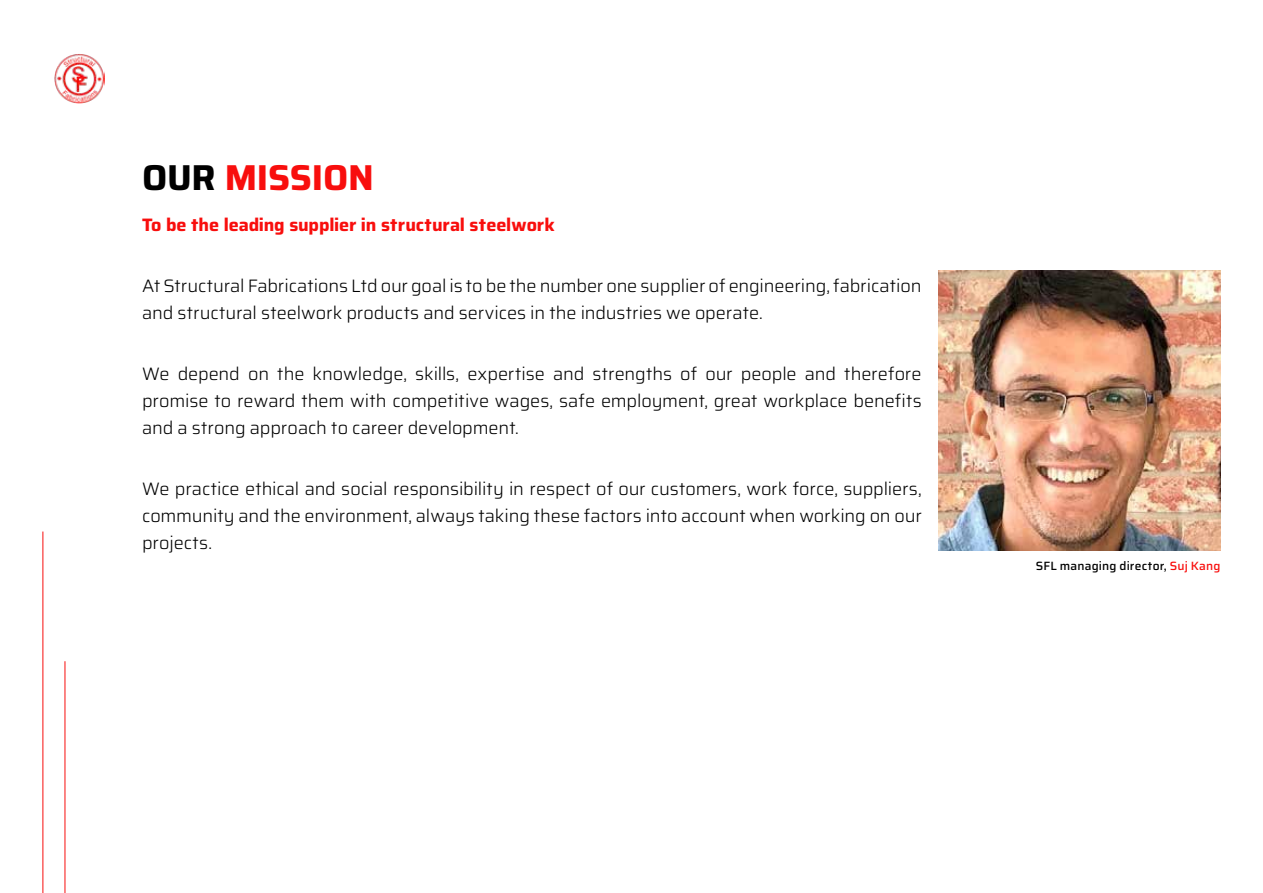
<style>
.page{position:relative;width:1263px;height:893px;background:#fff}
.page>*{position:absolute;margin:0;border:0;box-sizing:border-box;transform-origin:0 0}
.t1{font:100 36px "Saira";letter-spacing:-.01em;color:#f80e0d}
.t2{font:100 18px/27px "Saira";letter-spacing:-.005em;color:#000;text-align:justify}
.t3{font:100 18px "Saira";letter-spacing:-.01em;color:#f80e0d}
.t4{font:100 12px "Saira";letter-spacing:.015em;color:#000}
.s1{color:#000}
.s2{color:#f80e0d}
</style>
<div class="page">
<hr style="left:65px;top:661px;width:1px;height:232px;background:#f80e0d">
<hr style="left:43px;top:531px;width:1px;height:362px;background:#f80e0d">
<img style="left:54px;top:54px;width:50px;height:49px">
<img style="left:939px;top:271px;width:281px;height:280px">
<h1 class="t1" style="left:142px;top:148px;width:233px"><span class="s1">OUR</span> MISSION</h1>
<p class="t3" style="left:142px;top:210px;width:414px">To be the leading supplier in structural steelwork</p>
<p class="t2" style="left:142px;top:272px;width:781px">At Structural Fabrications Ltd our goal is to be the number one supplier of engineering, fabrication and structural steelwork products and services in the industries we operate.</p>
<p class="t2" style="left:142px;top:360px;width:781px">We depend on the knowledge, skills, expertise and strengths of our people and therefore promise to reward them with competitive wages, safe employment, great workplace benefits and a strong approach to career development.</p>
<p class="t2" style="left:142px;top:475px;width:781px">We practice ethical and social responsibility in respect of our customers, work force, suppliers, community and the environment, always taking these factors into account when working on our projects.</p>
<p class="t4" style="left:1036px;top:556px;width:186px">SFL managing director, <span class="s2">Suj Kang</span></p>
</div>
